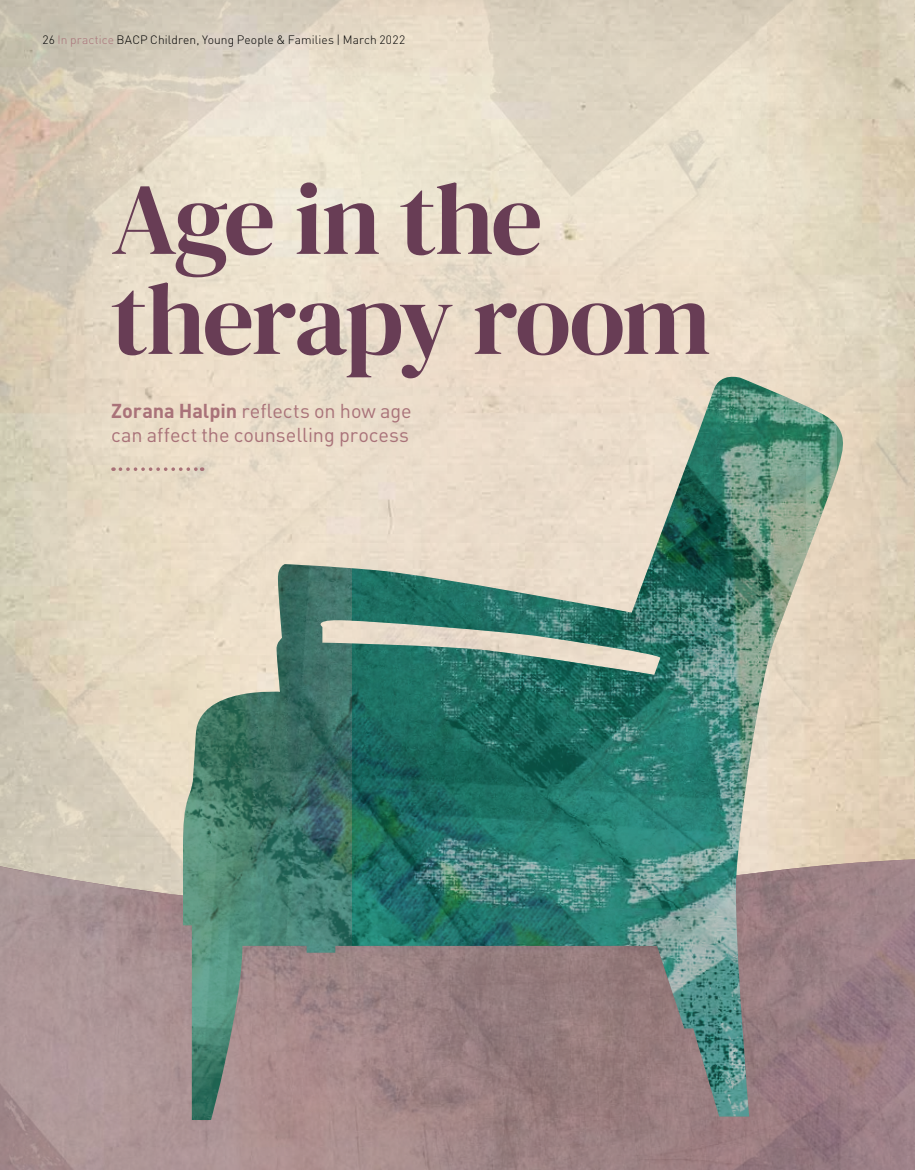
<style>
.page{position:relative;width:915px;height:1170px;background:#fff}
.page>*{position:absolute;margin:0;border:0;box-sizing:border-box;transform-origin:0 0}
.t1{font:101.85px/99.9px "DM Serif Display";letter-spacing:-.025em;color:#683d55}
.t2{font:19.8px/23.5px "DIN";letter-spacing:-.005em;color:#a97279}
.t3{font:300 12px "DIN";letter-spacing:.01em;color:#000}
.s1{color:#a97279}
.s2{font-weight:700}
</style>
<div class="page">
<svg style="left:120px;top:467px;width:63px;height:4px"></svg>
<img style="left:0;top:859px;width:309px;height:310px">
<img style="left:309px;top:859px;width:605px;height:310px">
<img style="left:183px;top:377px;width:668px;height:742px">
<p class="t3" style="left:43px;top:32px;width:364px">26 <span class="s1">In practice</span> BACP Children, Young People &amp; Families | March 2022</p>
<h1 class="t1" style="left:111px;top:171px;width:601px">Age in the therapy room</h1>
<p class="t2" style="left:111px;top:399px;width:302px"><span class="s2">Zorana Halpin</span> reflects on how age can affect the counselling process</p>
</div>
